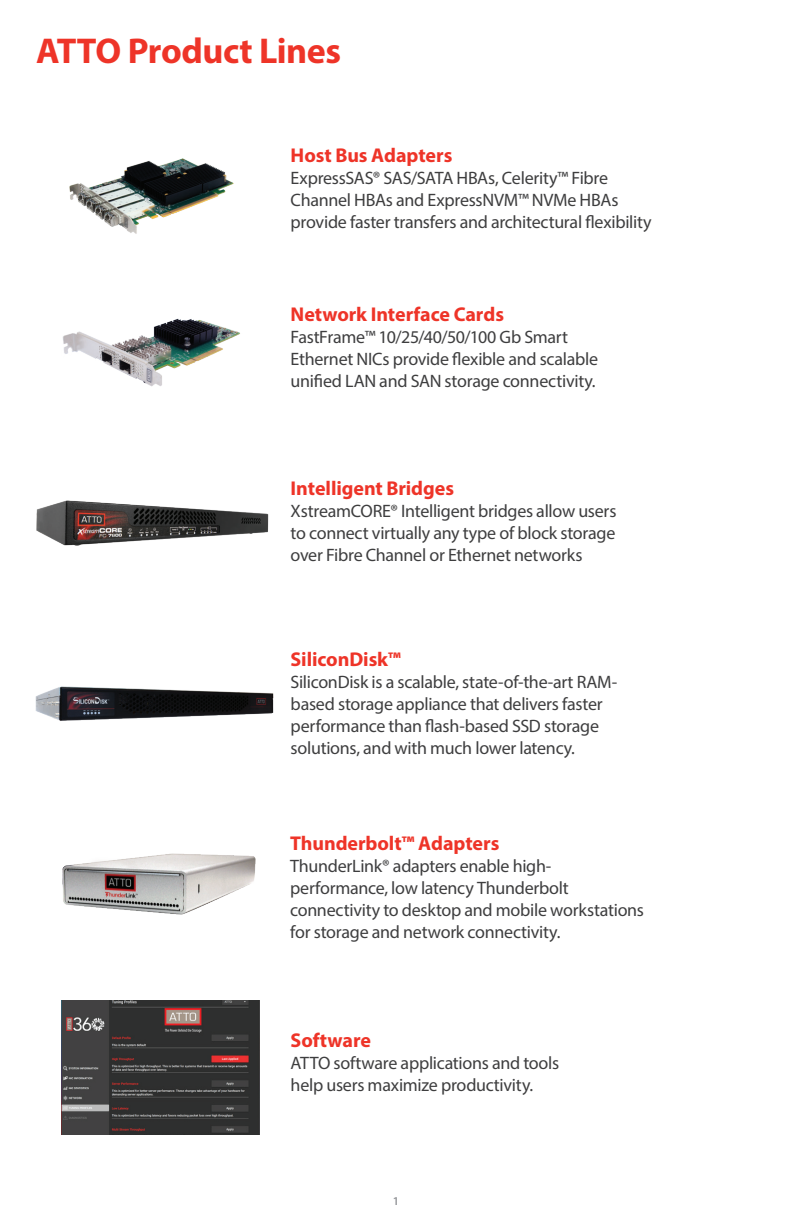
<style>
.page{position:relative;width:792px;height:1224px;background:#fff}
.page>*{position:absolute;margin:0;border:0;box-sizing:border-box;transform-origin:0 0}
.t1{font:700 36px "Myriad Pro";letter-spacing:-.015em;color:#ee3428}
.t2{font:700 20px "Myriad Pro";letter-spacing:-.005em;color:#ee3428}
.t3{font:18px/22px "Myriad Pro";letter-spacing:-.015em;color:#3e3e3f}
.t4{font:600 12px "Myriad Pro";color:#939598}
</style>
<div class="page">
<img style="left:62px;top:853px;width:194px;height:62px">
<img style="left:63px;top:318px;width:177px;height:69px">
<img style="left:69px;top:158px;width:165px;height:76px">
<img style="left:36px;top:500px;width:233px;height:46px">
<img style="left:61px;top:1000px;width:199px;height:134px">
<img style="left:35px;top:686px;width:239px;height:35px">
<h1 class="t1" style="left:36px;top:27px;width:307px">ATTO Product Lines</h1>
<p class="t2" style="left:291px;top:142px;width:163px">Host Bus Adapters</p>
<p class="t3" style="left:291px;top:167px;width:363px">ExpressSAS® SAS/SATA HBAs, Celerity™ Fibre<br>Channel HBAs and ExpressNVM™ NVMe HBAs provide faster transfers and architectural flexibility</p>
<p class="t2" style="left:291px;top:302px;width:215px">Network Interface Cards</p>
<p class="t3" style="left:291px;top:326px;width:309px">FastFrame™ 10/25/40/50/100 Gb Smart<br>Ethernet NICs provide flexible and scalable unified LAN and SAN storage connectivity.</p>
<p class="t2" style="left:291px;top:475px;width:165px">Intelligent Bridges</p>
<p class="t3" style="left:291px;top:500px;width:327px;text-align:justify">XstreamCORE® Intelligent bridges allow users to connect virtually any type of block storage over Fibre Channel or Ethernet networks</p>
<p class="t2" style="left:291px;top:647px;width:112px">SiliconDisk™</p>
<p class="t3" style="left:291px;top:671px;width:328px">SiliconDisk is a scalable, state-of-the-art RAM&shy;based storage appliance that delivers faster performance than flash-based SSD storage solutions, and with much lower latency.</p>
<p class="t2" style="left:290px;top:830px;width:211px">Thunderbolt™ Adapters</p>
<p class="t3" style="left:290px;top:855px;width:355px">ThunderLink® adapters enable high&shy;performance, low latency Thunderbolt connectivity to desktop and mobile workstations for storage and network connectivity.</p>
<p class="t2" style="left:291px;top:1027px;width:82px">Software</p>
<p class="t3" style="left:291px;top:1051px;width:270px">ATTO software applications and tools help users maximize productivity.</p>
<p class="t4" style="left:393px;top:1193px;width:8px">1</p>
</div>
